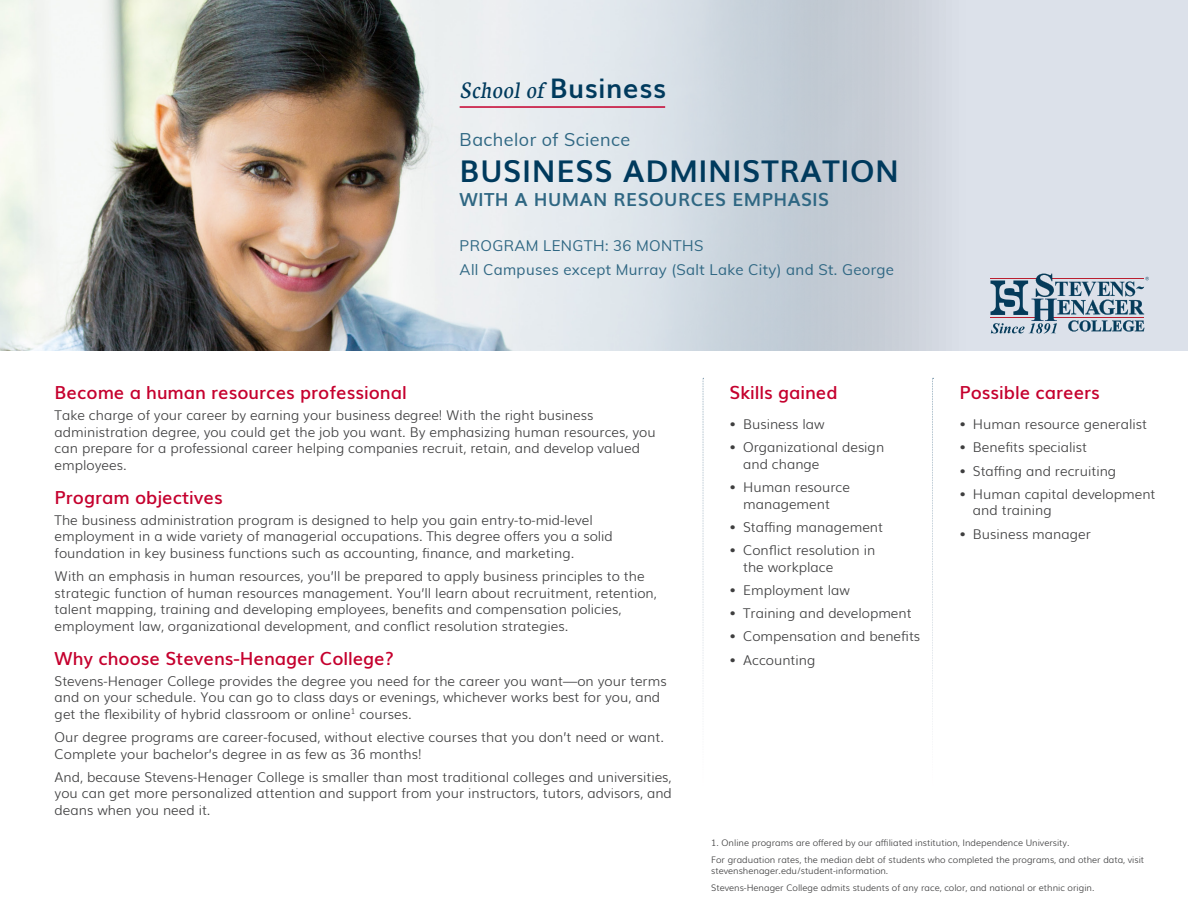
<style>
.page{position:relative;width:1188px;height:918px;background:#fff}
.page>*{position:absolute;margin:0;border:0;box-sizing:border-box;transform-origin:0 0}
.School_Of_Headline{font:700 30px "Muli";letter-spacing:.025em;color:#003a5d}
.School_of_Header{font:italic 21px "Neuton";letter-spacing:.025em;color:#003a5d}
.Program_Overview_Hea{font:600 18px "Muli";color:#c5002e}
.Program_Overview_Lis{font:600 18px "Muli";color:#c5002e}
.School_Of_Headline-2{font:700 18px "Muli";letter-spacing:.025em;color:#2f6783}
.School_Of_Headline-3{font:18px "Muli";letter-spacing:.025em;color:#2f6783}
.School_Of_Headline-4{font:15px/24px "Muli";letter-spacing:.025em;color:#2f6783}
.Program_Overview_Bod{font:300 13.5px/16.5px "Muli";color:#3e3e3f}
.Program_Overview_Lis-2{font:300 13.5px/16.5px "Muli";color:#3e3e3f}
.t1{font:300 9px/17.2px "Muli";color:#3e3e3f}
.s1{font-family:"Muli";font-weight:700;font-style:normal;font-size:27px}
</style>
<div class="page">
<div style="left:0;top:0;width:1188px;height:351px;background:#dce1ea"></div>
<img style="left:0;top:0;width:997px;height:351px">
<svg style="left:703px;top:378px;width:1px;height:311px"></svg>
<svg style="left:932px;top:378px;width:2px;height:354px"></svg>
<svg style="left:990px;top:274px;width:159px;height:59px"></svg>
<hr style="left:460px;top:106px;width:205px;height:2px;background:#c5002e">
<p class="School_of_Header" style="left:460px;top:74px;width:208px">School of <span class="s1">Business</span></p>
<p class="School_Of_Headline-3" style="left:460px;top:126px;width:172px">Bachelor of Science</p>
<p class="School_Of_Headline" style="left:460px;top:147px;width:441px">BUSINESS ADMINISTRATION</p>
<p class="School_Of_Headline-2" style="left:460px;top:185px;width:371px">WITH A HUMAN RESOURCES EMPHASIS</p>
<p class="School_Of_Headline-4" style="left:460px;top:233px;width:436px">PROGRAM LENGTH: 36 MONTHS<br>All Campuses except Murray (Salt Lake City) and St. George</p>
<p class="Program_Overview_Hea" style="left:55px;top:378px;width:354px">Become a human resources professional</p>
<p class="Program_Overview_Bod" style="left:55px;top:406px;width:602px">Take charge of your career by earning your business degree! With the right business administration degree, you could get the job you want. By emphasizing human resources, you can prepare for a professional career helping companies recruit, retain, and develop valued employees.</p>
<p class="Program_Overview_Hea" style="left:55px;top:483px;width:170px">Program objectives</p>
<p class="Program_Overview_Bod" style="left:55px;top:511px;width:560px">The business administration program is designed to help you gain entry-to-mid-level employment in a wide variety of managerial occupations. This degree offers you a solid foundation in key business functions such as accounting, finance, and marketing.</p>
<p class="Program_Overview_Bod" style="left:55px;top:567px;width:604px">With an emphasis in human resources, you’ll be prepared to apply business principles to the strategic function of human resources management. You’ll learn about recruitment, retention, talent mapping, training and developing employees, benefits and compensation policies, employment law, organizational development, and conflict resolution strategies.</p>
<p class="Program_Overview_Hea" style="left:55px;top:644px;width:341px">Why choose Stevens-Henager College?</p>
<p class="Program_Overview_Bod" style="left:55px;top:672px;width:614px">Stevens-Henager College provides the degree you need for the career you want—on your terms and on your schedule. You can go to class days or evenings, whichever works best for you, and get the flexibility of hybrid classroom or online<sup>1</sup> courses.</p>
<p class="Program_Overview_Bod" style="left:55px;top:728px;width:611px">Our degree programs are career-focused, without elective courses that you don’t need or want.<br>Complete your bachelor’s degree in as few as 36 months!</p>
<p class="Program_Overview_Bod" style="left:55px;top:768px;width:619px;text-align:justify">And, because Stevens-Henager College is smaller than most traditional colleges and universities, you can get more personalized attention and support from your instructors, tutors, advisors, and deans when you need it.</p>
<p class="Program_Overview_Lis" style="left:730px;top:378px;width:109px">Skills gained</p>
<p class="Program_Overview_Lis-2" style="left:730px;top:415px;width:96px">• Business law</p>
<p class="Program_Overview_Lis-2" style="left:743px;top:438px;width:143px;text-indent:-14px">• Organizational design and change</p>
<p class="Program_Overview_Lis-2" style="left:730px;top:478px;width:122px;text-align:center">• Human resource management</p>
<p class="Program_Overview_Lis-2" style="left:730px;top:518px;width:155px">• Staffing management</p>
<p class="Program_Overview_Lis-2" style="left:743px;top:541px;width:134px;text-indent:-14px">• Conflict resolution in the workplace</p>
<p class="Program_Overview_Lis-2" style="left:730px;top:581px;width:122px">• Employment law</p>
<p class="Program_Overview_Lis-2" style="left:730px;top:604px;width:184px">• Training and development</p>
<p class="Program_Overview_Lis-2" style="left:730px;top:627px;width:192px">• Compensation and benefits</p>
<p class="Program_Overview_Lis-2" style="left:730px;top:651px;width:87px">• Accounting</p>
<p class="Program_Overview_Lis" style="left:959px;top:378px;width:142px">Possible careers</p>
<p class="Program_Overview_Lis-2" style="left:959px;top:415px;width:189px">• Human resource generalist</p>
<p class="Program_Overview_Lis-2" style="left:959px;top:438px;width:129px">• Benefits specialist</p>
<p class="Program_Overview_Lis-2" style="left:959px;top:462px;width:158px">• Staffing and recruiting</p>
<p class="Program_Overview_Lis-2" style="left:973px;top:485px;width:184px;text-indent:-14px">• Human capital development and training</p>
<p class="Program_Overview_Lis-2" style="left:959px;top:525px;width:133px">• Business manager</p>
<p class="t1" style="left:711px;top:833px;width:434px">1. Online programs are offered by our affiliated institution, Independence University.<br>For graduation rates, the median debt of students who completed the programs, and other data, visit</p>
<p class="t1" style="left:711px;top:861px;width:385px">stevenshenager.edu/student-information.<br>Stevens-Henager College admits students of any race, color, and national or ethnic origin.</p>
</div>
